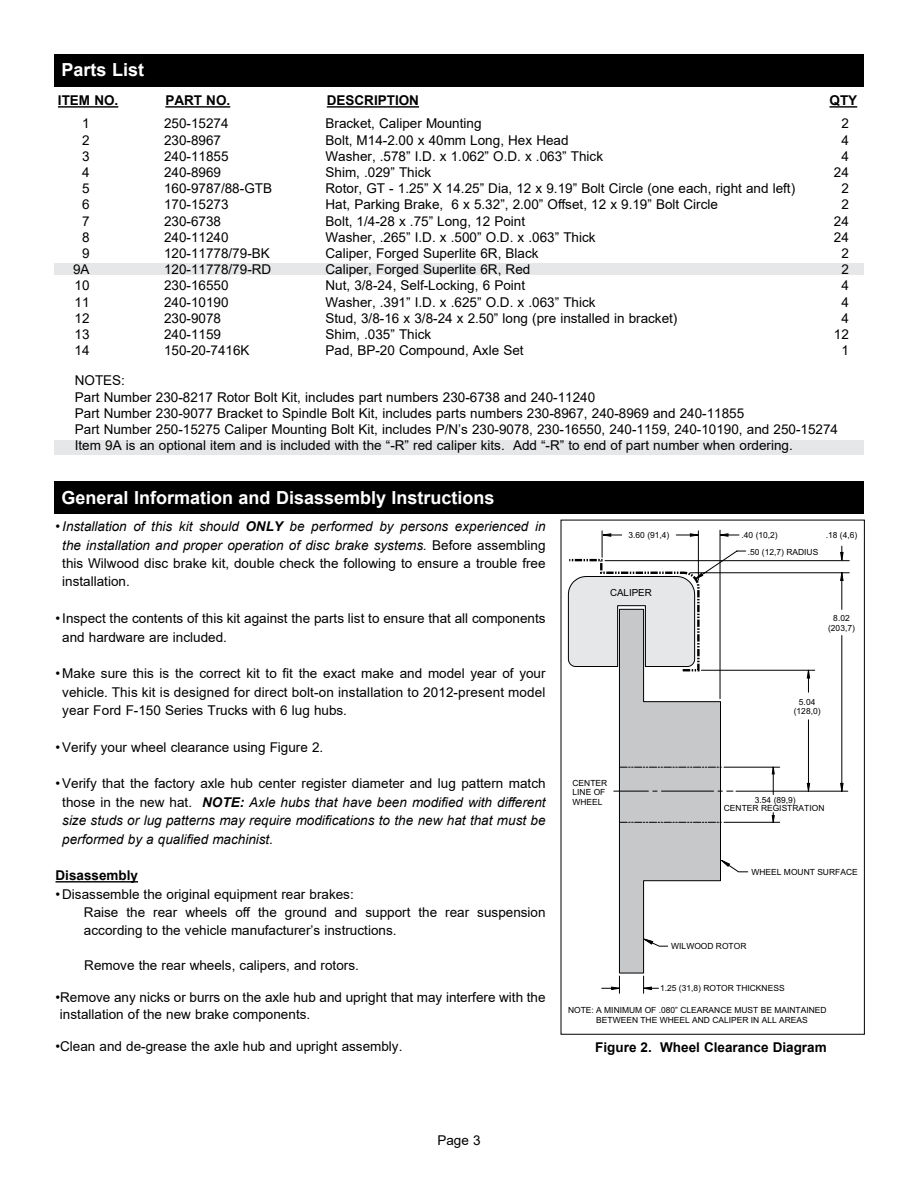
<style>
.page{position:relative;width:918px;height:1188px;background:#fff}
.page>*{position:absolute;margin:0;border:0;box-sizing:border-box;transform-origin:0 0}
.t1{font:700 18px "Arial";color:#fff}
.t2{font:13.5px/16.2px "Arial";color:#000}
.t3{font:italic 13.5px/18.3px "Arial";color:#000;text-align:justify}
.t4{font:700 13.5px "Arial";color:#000}
.t5{font:9.75px "Arial";color:#000}
.t6{font:8.4px/9.8px "Arial";color:#000;text-align:center}
.s1{font-style:normal}
.s2{font-weight:700}
</style>
<div class="page">
<div style="left:54px;top:482px;width:810px;height:32px;background:#000"></div>
<div style="left:54px;top:54px;width:810px;height:32px;background:#000"></div>
<hr style="left:56px;top:881px;width:82px;height:2px;background:#000">
<div style="left:54px;top:440px;width:810px;height:15px;background:#e6e7e8"></div>
<div style="left:54px;top:263px;width:810px;height:12px;background:#e6e7e8"></div>
<hr style="left:58px;top:106px;width:60px;height:2px;background:#000">
<hr style="left:165px;top:106px;width:65px;height:2px;background:#000">
<hr style="left:327px;top:106px;width:92px;height:2px;background:#000">
<hr style="left:830px;top:106px;width:27px;height:2px;background:#000">
<svg style="left:601px;top:530px;width:249px;height:464px"></svg>
<svg style="left:807px;top:783px;width:3px;height:8px"></svg>
<svg style="left:807px;top:670px;width:3px;height:8px"></svg>
<svg style="left:841px;top:573px;width:2px;height:7px"></svg>
<svg style="left:841px;top:783px;width:2px;height:8px"></svg>
<svg style="left:840px;top:546px;width:4px;height:14px"></svg>
<svg style="left:644px;top:987px;width:7px;height:3px"></svg>
<svg style="left:612px;top:987px;width:7px;height:3px"></svg>
<hr style="left:720px;top:530px;width:1px;height:169px;background:#000">
<hr style="left:605px;top:560px;width:244px;height:1px;background:#000">
<hr style="left:724px;top:822px;width:56px;height:1px;background:#000">
<hr style="left:724px;top:767px;width:56px;height:1px;background:#000">
<svg style="left:772px;top:766px;width:3px;height:57px"></svg>
<svg style="left:568px;top:531px;width:180px;height:443px"></svg>
<div style="left:561px;top:520px;width:304px;height:515px;border:1px solid #000"></div>
<h1 class="t1" style="left:62px;top:57px;width:84px">Parts List</h1>
<p class="t4" style="left:58px;top:91px;width:62px">ITEM NO.</p>
<p class="t4" style="left:165px;top:91px;width:66px">PART NO.</p>
<p class="t4" style="left:327px;top:91px;width:94px">DESCRIPTION</p>
<p class="t4" style="left:830px;top:91px;width:29px">QTY</p>
<p class="t2" style="left:164px;top:116px;width:110px">250-15274<br>230-8967<br>240-11855<br>240-8969<br>160-9787/88-GTB<br>170-15273<br>230-6738<br>240-11240<br>120-11778/79-BK<br>120-11778/79-RD<br>230-16550<br>240-10190<br>230-9078<br>240-1159<br>150-20-7416K</p>
<p class="t2" style="left:326px;top:116px;width:471px">Bracket, Caliper Mounting<br>Bolt, M14-2.00 x 40mm Long, Hex Head<br>Washer, .578” I.D. x 1.062” O.D. x .063” Thick<br>Shim, .029” Thick<br>Rotor, GT - 1.25” X 14.25” Dia, 12 x 9.19” Bolt Circle (one each, right and left)<br>Hat, Parking Brake, 6 x 5.32”, 2.00” Offset, 12 x 9.19” Bolt Circle<br>Bolt, 1/4-28 x .75” Long, 12 Point<br>Washer, .265” I.D. x .500” O.D. x .063” Thick<br>Caliper, Forged Superlite 6R, Black<br>Caliper, Forged Superlite 6R, Red<br>Nut, 3/8-24, Self-Locking, 6 Point<br>Washer, .391” I.D. x .625” O.D. x .063” Thick<br>Stud, 3/8-16 x 3/8-24 x 2.50” long (pre installed in bracket)<br>Shim, .035” Thick<br>Pad, BP-20 Compound, Axle Set</p>
<p class="t2" style="left:73px;top:116px;width:18px;text-align:right">1<br>2<br>3<br>4<br>5<br>6<br>7<br>8<br>9<br>9A<br>10<br>11<br>12<br>13<br>14</p>
<p class="t2" style="left:834px;top:116px;width:17px;text-align:center">2<br>4<br>4<br>24<br>2<br>2<br>24<br>24<br>2<br>2<br>4<br>4<br>4<br>12<br>1</p>
<p class="t2" style="left:75px;top:373px;width:765px">NOTES:<br>Part Number 230-8217 Rotor Bolt Kit, includes part numbers 230-6738 and 240-11240<br>Part Number 230-9077 Bracket to Spindle Bolt Kit, includes parts numbers 230-8967, 240-8969 and 240-11855<br>Part Number 250-15275 Caliper Mounting Bolt Kit, includes P/N’s 230-9078, 230-16550, 240-1159, 240-10190, and 250-15274<br>Item 9A is an optional item and is included with the “-R” red caliper kits. Add “-R” to end of part number when ordering.</p>
<h1 class="t1" style="left:62px;top:485px;width:435px">General Information and Disassembly Instructions</h1>
<p class="t3" style="left:62px;top:518px;width:485px;text-indent:-7px"><span class="s1">•</span>Installation of this kit should <span class="s2">ONLY</span> be performed by persons experienced in the installation and proper operation of disc brake systems. <span class="s1">Before assembling this Wilwood disc brake kit, double check the following to ensure a trouble free installation.</span></p>
<p class="t2" style="left:62px;top:609px;width:485px;line-height:18.3px;text-indent:-7px">•Inspect the contents of this kit against the parts list to ensure that all components and hardware are included.</p>
<p class="t2" style="left:62px;top:664px;width:485px;line-height:18.3px;text-align:justify;text-indent:-7px">• Make sure this is the correct kit to fit the exact make and model year of your vehicle. This kit is designed for direct bolt-on installation to 2012-present model year Ford F-150 Series Trucks with 6 lug hubs.</p>
<p class="t2" style="left:56px;top:739px;width:269px">•Verify your wheel clearance using Figure 2.</p>
<p class="t3" style="left:62px;top:775px;width:485px;text-indent:-7px"><span class="s1">•Verify that the factory axle hub center register diameter and lug pattern match those in the new hat.</span> <span class="s2">NOTE:</span> Axle hubs that have been modified with different size studs or lug patterns may require modifications to the new hat that must be performed by a qualified machinist.</p>
<p class="t4" style="left:56px;top:866px;width:84px">Disassembly</p>
<p class="t2" style="left:84px;top:885px;width:463px;line-height:18.3px;text-indent:-28px">• Disassemble the original equipment rear brakes:<br>Raise the rear wheels off the ground and support the rear suspension according to the vehicle manufacturer’s instructions.</p>
<p class="t2" style="left:84px;top:957px;width:276px">Remove the rear wheels, calipers, and rotors.</p>
<p class="t2" style="left:60px;top:990px;width:487px;text-indent:-4px">•Remove any nicks or burrs on the axle hub and upright that may interfere with the installation of the new brake components.</p>
<p class="t2" style="left:56px;top:1038px;width:348px">•Clean and de-grease the axle hub and upright assembly.</p>
<p class="t4" style="left:595px;top:1038px;width:233px">Figure 2. Wheel Clearance Diagram</p>
<p class="t6" style="left:826px;top:530px;width:33px">.18 (4,6)</p>
<p class="t6" style="left:629px;top:531px;width:42px">3.60 (91,4)</p>
<p class="t6" style="left:742px;top:530px;width:38px">.40 (10,2)</p>
<p class="t6" style="left:748px;top:547px;width:72px">.50 (12,7) RADIUS</p>
<p class="t5" style="left:610px;top:586px;width:43px">CALIPER</p>
<p class="t6" style="left:828px;top:614px;width:28px">8.02 (203,7)</p>
<p class="t6" style="left:794px;top:697px;width:28px">5.04 (128,0)</p>
<p class="t6" style="left:573px;top:778px;width:36px;text-align:left">CENTER<br>LINE OF<br>WHEEL</p>
<p class="t6" style="left:724px;top:796px;width:102px;line-height:8.4px">3.54 (89,9)<br>CENTER REGISTRATION</p>
<p class="t6" style="left:752px;top:867px;width:108px">WHEEL MOUNT SURFACE</p>
<p class="t6" style="left:671px;top:942px;width:77px">WILWOOD ROTOR</p>
<p class="t6" style="left:660px;top:983px;width:126px">1.25 (31,8) ROTOR THICKNESS</p>
<p class="t6" style="left:596px;top:1005px;width:232px;line-height:10.2px;text-align:left;text-indent:-28px">NOTE: A MINIMUM OF .080” CLEARANCE MUST BE MAINTAINED<br>BETWEEN THE WHEEL AND CALIPER IN ALL AREAS</p>
<p class="t2" style="left:437px;top:1132px;width:45px">Page 3</p>
</div>
